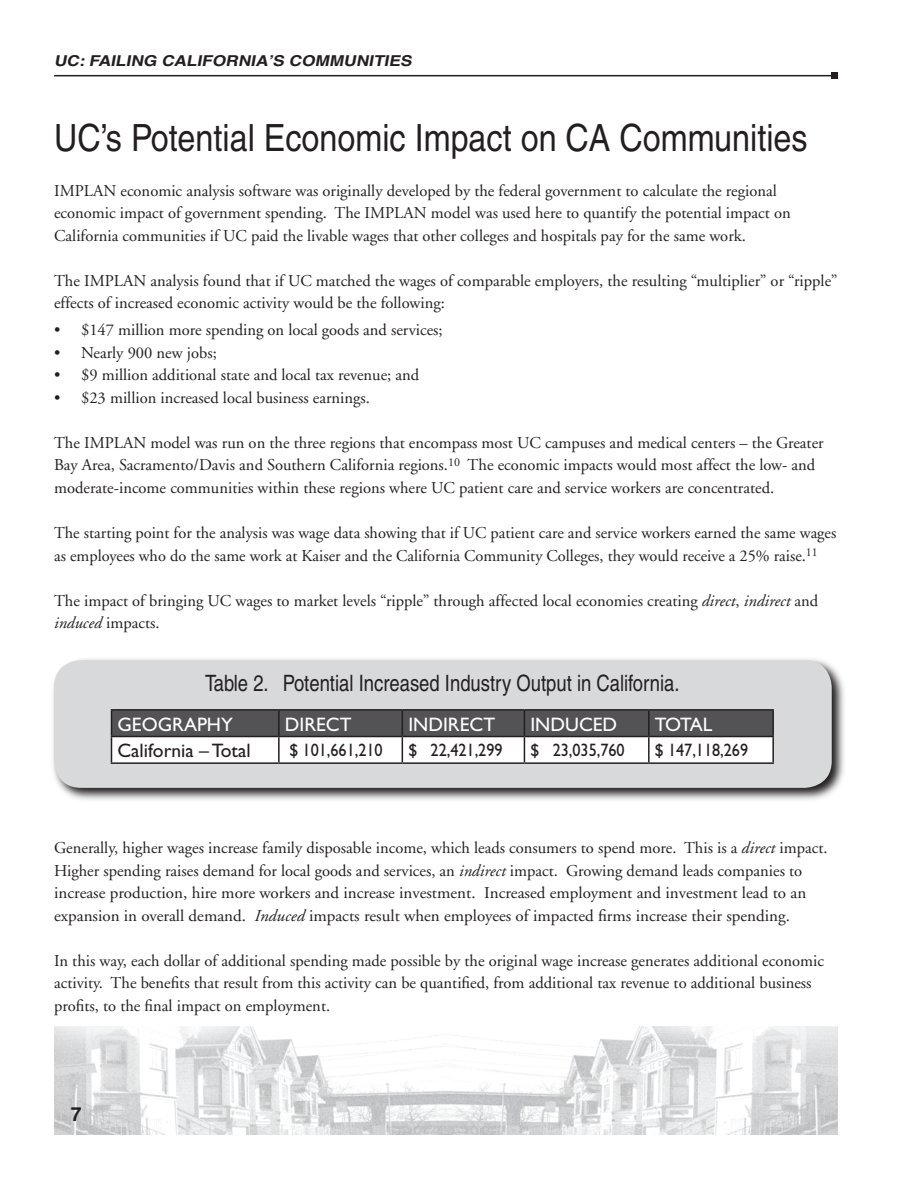
<style>
.page{position:relative;width:919px;height:1189px;background:#fff}
.page>*{position:absolute;margin:0;border:0;box-sizing:border-box;transform-origin:0 0}
.t1{font:condensed 37.5px "Helvetica";color:#231f20;scale:1.05 1}
.t2{font:condensed 22.5px "Helvetica";color:#231f20}
.t3{font:19.5px "Gill Sans";color:#fff}
.t4{font:19.5px "Gill Sans";color:#231f20}
.t5{font:700 19.5px "Helvetica";color:#231f20}
.t6{font:18px "Gill Sans";color:#231f20;scale:.9 1}
.t7{font:16.5px/22.5px "Adobe Garamond";color:#231f20}
.t8{font:italic 700 15px "Helvetica";letter-spacing:.22em;color:#231f20;scale:1.15 1}
.s1{font-style:italic}
</style>
<div class="page">
<img style="left:54px;top:1026px;width:783px;height:108px">
<hr style="left:54px;top:75px;width:780px;height:1px;background:#231f20">
<svg style="left:831px;top:73px;width:6px;height:6px"></svg>
<svg style="left:53px;top:659px;width:791px;height:141px"></svg>
<div style="left:54px;top:660px;width:777px;height:127px;background:#d8d9db;border-radius:27px"></div>
<svg style="left:111px;top:709px;width:662px;height:54px"></svg>
<hr style="left:111px;top:735px;width:168px;height:2px;background:#231f20">
<hr style="left:279px;top:735px;width:123px;height:2px;background:#231f20">
<hr style="left:402px;top:735px;width:122px;height:2px;background:#231f20">
<hr style="left:524px;top:735px;width:124px;height:2px;background:#231f20">
<hr style="left:648px;top:735px;width:125px;height:2px;background:#231f20">
<p class="t8" style="left:54px;top:51px;width:315px">UC:FAILING CALIFORNIA ’S COMMUNITIES</p>
<h1 class="t1" style="left:54px;top:116px;width:718px">UC’s Potential Economic Impact on CA Communities</h1>
<p class="t7" style="left:54px;top:180px;width:737px">IMPLAN economic analysis software was originally developed by the federal government to calculate the regional economic impact of government spending. The IMPLAN model was used here to quantify the potential impact on<br>California communities if UC paid the livable wages that other colleges and hospitals pay for the same work.</p>
<p class="t7" style="left:54px;top:270px;width:784px">The IMPLAN analysis found that if UC matched the wages of comparable employers, the resulting “multiplier” or “ripple” effects of increased economic activity would be the following:</p>
<p class="t7" style="left:81px;top:319px;width:363px">$147 million more spending on local goods and services; Nearly 900 new jobs;<br>$9 million additional state and local tax revenue; and $23 million increased local business earnings.</p>
<p class="t7" style="left:54px;top:432px;width:770px">The IMPLAN model was run on the three regions that encompass most UC campuses and medical centers – the Greater<br>Bay Area, Sacramento/Davis and Southern California regions.<sup>10</sup> The economic impacts would most affect the low- and moderate-income communities within these regions where UC patient care and service workers are concentrated.</p>
<p class="t7" style="left:54px;top:522px;width:783px">The starting point for the analysis was wage data showing that if UC patient care and service workers earned the same wages as employees who do the same work at Kaiser and the California Community Colleges, they would receive a 25% raise.<sup>11</sup></p>
<p class="t7" style="left:54px;top:589px;width:765px">The impact of bringing UC wages to market levels “ripple” through affected local economies creating <span class="s1">direct</span>, <span class="s1">indirect</span> and <span class="s1">induced</span> impacts.</p>
<p class="t7" style="left:54px;top:319px;width:8px;text-align:justify">• • • •</p>
<h2 class="t2" style="left:205px;top:670px;width:475px">Table 2. Potential Increased Industry Output in California.</h2>
<p class="t3" style="left:117px;top:712px;width:117px">GEOG RAPHY</p>
<p class="t3" style="left:285px;top:712px;width:55px">DIRECT</p>
<p class="t3" style="left:408px;top:712px;width:88px">INDIRECT</p>
<p class="t3" style="left:530px;top:712px;width:88px">INDUCED</p>
<p class="t3" style="left:654px;top:712px;width:37px">TOTAL</p>
<p class="t4" style="left:117px;top:739px;width:135px">CALIFORNIA – TOTAL</p>
<p class="t6" style="left:289px;top:739px;width:105px">$ 101,661,210</p>
<p class="t6" style="left:408px;top:739px;width:106px">$ 22,421,299</p>
<p class="t6" style="left:530px;top:739px;width:106px">$ 23,035,760</p>
<p class="t6" style="left:654px;top:739px;width:105px">$ 147,118,269</p>
<p class="t7" style="left:54px;top:837px;width:774px">Generally, higher wages increase family disposable income, which leads consumers to spend more. This is a <span class="s1">direct</span> impact.<br>Higher spending raises demand for local goods and services, an <span class="s1">indirect</span> impact. Growing demand leads companies to increase production, hire more workers and increase investment. Increased employment and investment lead to an expansion in overall demand. <span class="s1">Induced</span> impacts result when employees of impacted firms increase their spending.</p>
<p class="t7" style="left:54px;top:949px;width:771px">In this way, each dollar of additional spending made possible by the original wage increase generates additional economic activity. The benefits that result from this activity can be quantified, from additional tax revenue to additional business profits, to the final impact on employment.</p>
<p class="t5" style="left:71px;top:1101px;width:12px">7</p>
</div>
